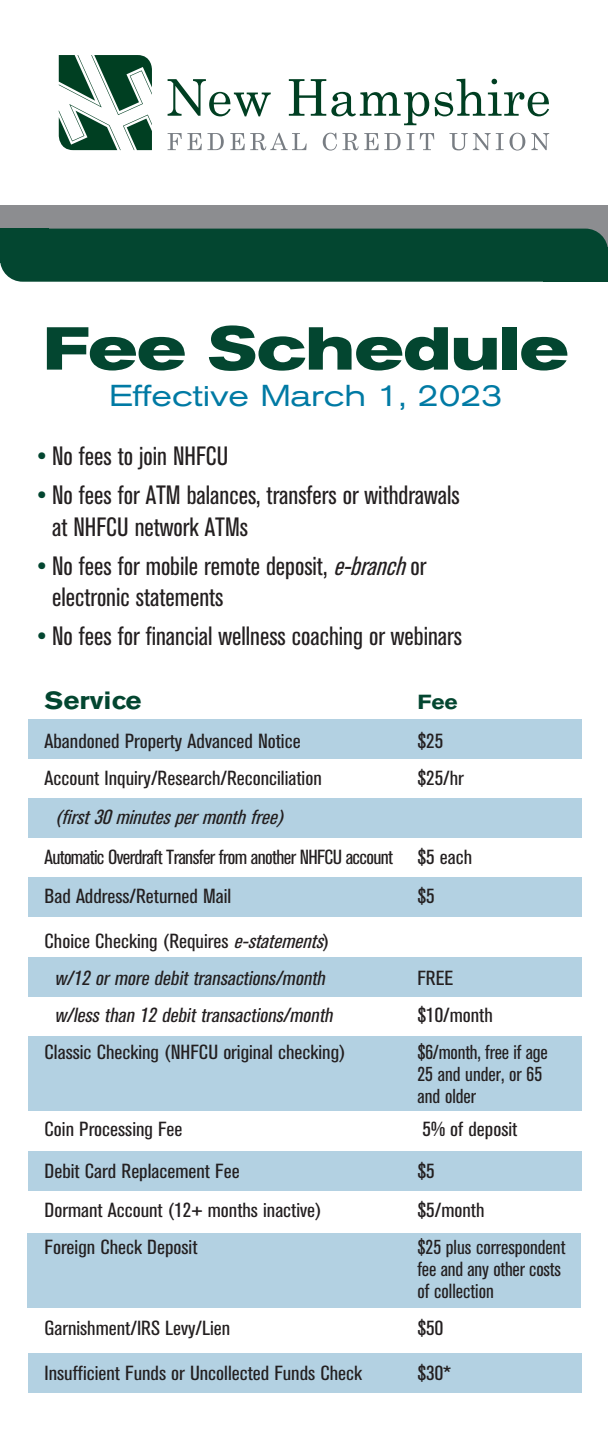
<style>
.page{position:relative;width:608px;height:1440px;background:#fff}
.page>*{position:absolute;margin:0;border:0;box-sizing:border-box;transform-origin:0 0}
.t1{font:700 expanded 60px "Akzidenz Grotesk BE";color:#034630}
.t2{font:expanded 30px "Akzidenz Grotesk BE";color:#007aa4}
.t3{font:condensed 26.25px/31.5px "Akzidenz Grotesk BE";color:#231f20}
.t4{font:700 24.75px "Akzidenz Grotesk BE";color:#034630;scale:1.11 1}
.t5{font:condensed 20.25px "Akzidenz Grotesk BE";color:#231f20;scale:1.11 1}
.t6{font:italic condensed 20.25px "Akzidenz Grotesk BE";color:#231f20;scale:1.11 1}
.t7{font:condensed 20.25px "Akzidenz Grotesk BE";letter-spacing:-.03em;color:#231f20;scale:1.06 1}
.t8{font:condensed 20.25px/22px "Akzidenz Grotesk BE";color:#231f20}
.t9{font:700 20.25px "Akzidenz Grotesk BE";color:#034630;scale:1.11 1}
.t10{font:condensed 20px/22px "Akzidenz Grotesk BE";color:#231f20}
.s1{color:#034630}
.s2{font-style:italic}
</style>
<div class="page">
<div style="left:28px;top:1353px;width:553px;height:40px;background:#b3d1e2"></div>
<svg style="left:167px;top:79px;width:104px;height:37px"></svg>
<svg style="left:289px;top:79px;width:260px;height:46px"></svg>
<svg style="left:167px;top:133px;width:57px;height:17px"></svg>
<svg style="left:230px;top:133px;width:76px;height:17px"></svg>
<svg style="left:322px;top:133px;width:36px;height:18px"></svg>
<svg style="left:364px;top:133px;width:14px;height:17px"></svg>
<svg style="left:384px;top:133px;width:16px;height:17px"></svg>
<svg style="left:406px;top:133px;width:28px;height:17px"></svg>
<svg style="left:449px;top:133px;width:54px;height:17px"></svg>
<svg style="left:509px;top:133px;width:16px;height:18px"></svg>
<svg style="left:531px;top:133px;width:18px;height:17px"></svg>
<svg style="left:59px;top:55px;width:93px;height:95px"></svg>
<div style="left:0;top:205px;width:608px;height:58px;background:#8c8d90"></div>
<div style="left:0;top:229px;width:608px;height:53px;background:#034630"></div>
<div style="left:28px;top:719px;width:553px;height:40px;background:#b3d1e2"></div>
<div style="left:28px;top:798px;width:553px;height:40px;background:#b3d1e2"></div>
<div style="left:28px;top:878px;width:553px;height:39px;background:#b3d1e2"></div>
<div style="left:28px;top:957px;width:553px;height:40px;background:#b3d1e2"></div>
<div style="left:28px;top:1036px;width:553px;height:75px;background:#b3d1e2"></div>
<div style="left:28px;top:1151px;width:553px;height:39px;background:#b3d1e2"></div>
<div style="left:27px;top:1233px;width:553px;height:75px;background:#b3d1e2"></div>
<div style="left:0;top:229px;width:48px;height:34px;background:#034630"></div>
<div style="left:543px;top:248px;width:65px;height:34px;background:#034630"></div>
<p class="t1" style="left:43px;top:314px;width:526px">Fee Schedule</p>
<p class="t2" style="left:109px;top:378px;width:395px">Effective March 1, 2023</p>
<p class="t3" style="left:37px;top:441px;width:192px"><span class="s1">•</span> No fees to join NHFCU</p>
<p class="t3" style="left:52px;top:480px;width:409px;text-indent:-15px"><span class="s1">•</span> No fees for ATM balances, transfers or withdrawals at NHFCU network ATMs</p>
<p class="t3" style="left:52px;top:551px;width:375px;text-indent:-15px"><span class="s1">•</span> No fees for mobile remote deposit, <span class="s2">e-branch</span>or electronic statements</p>
<p class="t3" style="left:37px;top:621px;width:426px"><span class="s1">•</span> No fees for financial wellness coaching or webinars</p>
<p class="t4" style="left:45px;top:686px;width:89px">Service</p>
<p class="t9" style="left:417px;top:690px;width:38px">Fee</p>
<p class="t5" style="left:45px;top:730px;width:232px">Abandoned Property Advanced Notice</p>
<p class="t5" style="left:417px;top:730px;width:25px">$25</p>
<p class="t5" style="left:45px;top:767px;width:251px">Account Inquiry/Research/Reconciliation</p>
<p class="t5" style="left:417px;top:767px;width:43px">$25/hr</p>
<p class="t6" style="left:55px;top:806px;width:213px">(first30minutespermonthfree)</p>
<p class="t7" style="left:45px;top:846px;width:405px">Automatic Overdraft Transfer from another NHFCU account $5 each</p>
<p class="t5" style="left:45px;top:885px;width:170px">Bad Address/Returned Mail</p>
<p class="t5" style="left:417px;top:885px;width:17px">$5</p>
<p class="t5" style="left:45px;top:930px;width:258px">Choice Checking (Requires <span class="s2">e-statements</span>)</p>
<p class="t6" style="left:55px;top:967px;width:248px">w/12 ormore debittransactions/month</p>
<p class="t5" style="left:417px;top:967px;width:34px">FREE</p>
<p class="t6" style="left:55px;top:1004px;width:255px">w/lessthan 12 debittransactions/month</p>
<p class="t5" style="left:417px;top:1004px;width:69px">$10/month</p>
<p class="t5" style="left:45px;top:1041px;width:273px">Classic Checking (NHFCU original checking)</p>
<p class="t10" style="left:417px;top:1041px;width:132px">$6/month, free if age<br>25 and under, or 65 and older</p>
<p class="t5" style="left:45px;top:1118px;width:126px">Coin Processing Fee</p>
<p class="t5" style="left:422px;top:1118px;width:87px">5% of deposit</p>
<p class="t5" style="left:45px;top:1160px;width:177px">Debit Card Replacement Fee</p>
<p class="t5" style="left:417px;top:1160px;width:17px">$5</p>
<p class="t5" style="left:45px;top:1199px;width:251px">Dormant Account (12+ months inactive)</p>
<p class="t5" style="left:417px;top:1199px;width:62px">$5/month</p>
<p class="t5" style="left:45px;top:1236px;width:139px">Foreign Check Deposit</p>
<p class="t10" style="left:417px;top:1237px;width:149px">$25 plus correspondent</p>
<p class="t8" style="left:417px;top:1259px;width:145px">fee and any other costs of collection</p>
<p class="t5" style="left:45px;top:1317px;width:169px">Garnishment/IRS Levy/Lien</p>
<p class="t5" style="left:417px;top:1317px;width:25px">$50</p>
<p class="t5" style="left:45px;top:1362px;width:287px">Insufficient Funds or Uncollected Funds Check</p>
<p class="t5" style="left:417px;top:1362px;width:32px">$30*</p>
</div>
